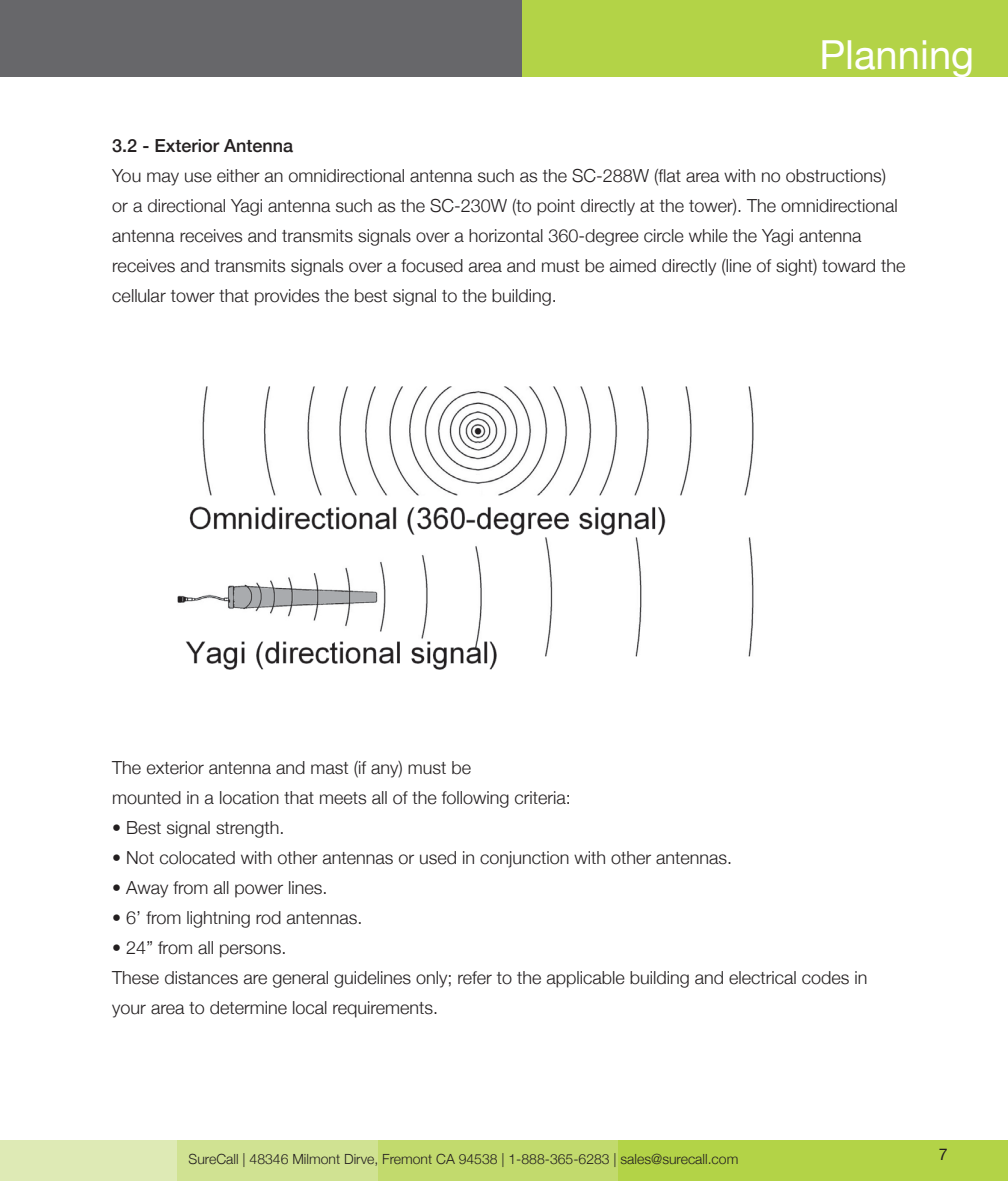
<style>
.page{position:relative;width:1008px;height:1181px;background:#fff}
.page>*{position:absolute;margin:0;border:0;box-sizing:border-box;transform-origin:0 0}
.t1{font:40px "Helvetica Neue";color:#fff}
.t2{font:300 18px/30px "Helvetica Neue";color:#231f20}
.t3{font:500 18px "Helvetica Neue";color:#231f20}
.t4{font:16px "Helvetica Neue";color:#231f20}
.t5{font:300 14px "Helvetica Neue";color:#231f20}
</style>
<div class="page">
<div style="left:0;top:0;width:1008px;height:77px;background:#67676a"></div>
<div style="left:522px;top:0;width:486px;height:77px;background:#b3d347"></div>
<div style="left:618px;top:1140px;width:390px;height:41px;background:#b3d347"></div>
<div style="left:378px;top:1140px;width:240px;height:41px;background:#c2da6d"></div>
<div style="left:176px;top:1140px;width:202px;height:41px;background:#d0e292"></div>
<div style="left:0;top:1140px;width:176px;height:41px;background:#deeab5"></div>
<img style="left:177px;top:386px;width:577px;height:284px">
<p class="t1" style="left:819px;top:26px;width:156px">Planning</p>
<p class="t3" style="left:112px;top:131px;width:182px">3.2 - Exterior Antenna</p>
<p class="t2" style="left:112px;top:159px;width:775px">You may use either an omnidirectional antenna such as the SC-288W (flat area with no obstructions)</p>
<p class="t2" style="left:112px;top:189px;width:795px">or a directional Yagi antenna such as the SC-230W (to point directly at the tower). The omnidirectional antenna receives and transmits signals over a horizontal 360-degree circle while the Yagi antenna receives and transmits signals over a focused area and must be aimed directly (line of sight) toward the cellular tower that provides the best signal to the building.</p>
<p class="t2" style="left:112px;top:751px;width:360px">The exterior antenna and mast (if any) must be</p>
<p class="t2" style="left:112px;top:781px;width:460px">mounted in a location that meets all of the following criteria:</p>
<p class="t2" style="left:112px;top:811px;width:174px">• Best signal strength.</p>
<p class="t2" style="left:112px;top:841px;width:621px">• Not colocated with other antennas or used in conjunction with other antennas.</p>
<p class="t2" style="left:112px;top:871px;width:217px">• Away from all power lines.</p>
<p class="t2" style="left:112px;top:901px;width:252px">• 6’ from lightning rod antennas.</p>
<p class="t2" style="left:112px;top:931px;width:176px">• 24” from all persons.</p>
<p class="t2" style="left:112px;top:961px;width:757px">These distances are general guidelines only; refer to the applicable building and electrical codes in your area to determine local requirements.</p>
<p class="t5" style="left:189px;top:1148px;width:551px">SureCall | 48346 Milmont Dirve, Fremont CA 94538 | 1-888-365-6283 | sales@surecall.com</p>
<p class="t4" style="left:939px;top:1143px;width:10px">7</p>
</div>
